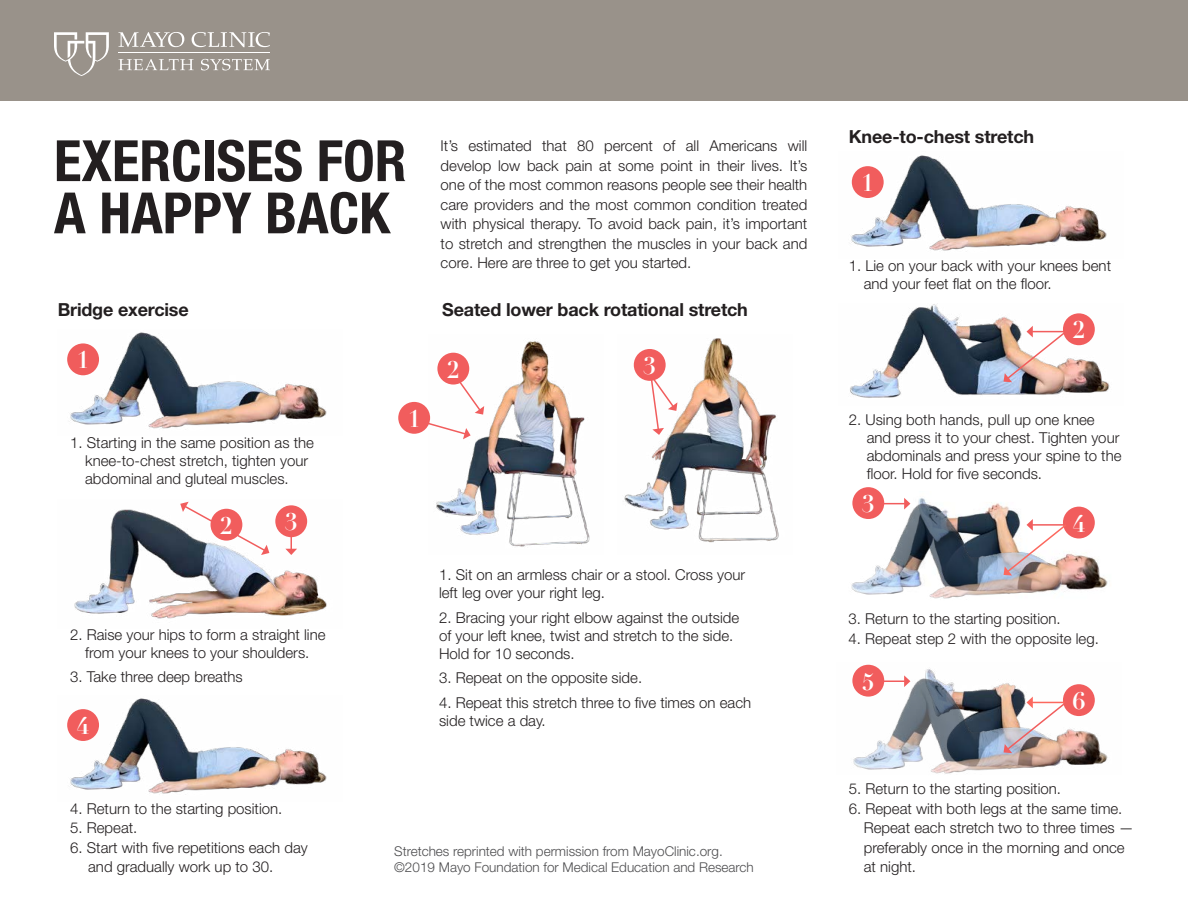
<style>
.page{position:relative;width:1188px;height:918px;background:#fff}
.page>*{position:absolute;margin:0;border:0;box-sizing:border-box;transform-origin:0 0}
.t1{font:700 condensed 57px/52.2px "Helvetica Neue LT Std";color:#231f20}
.t2{font:700 23.4px "Didot";color:#fff}
.t3{font:700 18px "Helvetica Neue LT Std";letter-spacing:-.01em;color:#231f20}
.t4{font:300 15px/18px "Helvetica Neue LT Std";color:#231f20}
.t5{font:300 13.5px/16.2px "Helvetica Neue LT Std";color:#4d4d4f}
</style>
<div class="page">
<div style="left:0;top:0;width:1188px;height:100px;background:#99928a"></div>
<svg style="left:54px;top:32px;width:55px;height:44px"></svg>
<svg style="left:192px;top:32px;width:78px;height:15px"></svg>
<svg style="left:118px;top:32px;width:66px;height:15px"></svg>
<svg style="left:118px;top:59px;width:76px;height:11px"></svg>
<svg style="left:201px;top:59px;width:69px;height:11px"></svg>
<hr style="left:118px;top:52px;width:152px;height:1px;background:#fff">
<img style="left:851px;top:155px;width:256px;height:96px">
<img style="left:850px;top:304px;width:260px;height:94px">
<div style="left:852px;top:166px;width:32px;height:32px;background:#f15d5d;border-radius:50%"></div>
<div style="left:1063px;top:313px;width:32px;height:32px;background:#f15d5d;border-radius:50%"></div>
<img style="left:1004px;top:326px;width:64px;height:56px">
<img style="left:851px;top:500px;width:257px;height:99px">
<div style="left:852px;top:487px;width:32px;height:32px;background:#f15d5d;border-radius:50%"></div>
<svg style="left:882px;top:498px;width:28px;height:12px"></svg>
<div style="left:1063px;top:507px;width:32px;height:31px;background:#f15d5d;border-radius:50%"></div>
<svg style="left:1004px;top:519px;width:64px;height:57px"></svg>
<img style="left:853px;top:675px;width:255px;height:99px">
<div style="left:852px;top:665px;width:32px;height:32px;background:#f15d5d;border-radius:50%"></div>
<hr style="left:878px;top:680px;width:27px;height:2px;background:#f15d5d">
<svg style="left:904px;top:675px;width:6px;height:12px"></svg>
<div style="left:1063px;top:684px;width:32px;height:32px;background:#f15d5d;border-radius:50%"></div>
<svg style="left:1004px;top:697px;width:64px;height:56px"></svg>
<img style="left:67px;top:698px;width:260px;height:96px">
<div style="left:67px;top:709px;width:32px;height:32px;background:#f15d5d;border-radius:50%"></div>
<img style="left:67px;top:332px;width:260px;height:97px">
<img style="left:74px;top:501px;width:253px;height:118px">
<svg style="left:180px;top:502px;width:89px;height:53px"></svg>
<div style="left:211px;top:509px;width:31px;height:32px;background:#f15d5d;border-radius:50%"></div>
<div style="left:275px;top:505px;width:32px;height:32px;background:#f15d5d;border-radius:50%"></div>
<svg style="left:285px;top:536px;width:12px;height:19px"></svg>
<img style="left:436px;top:341px;width:154px;height:206px">
<div style="left:437px;top:353px;width:32px;height:32px;background:#f15d5d;border-radius:50%"></div>
<svg style="left:401px;top:378px;width:83px;height:61px"></svg>
<div style="left:398px;top:402px;width:32px;height:32px;background:#f15d5d;border-radius:50%"></div>
<img style="left:624px;top:338px;width:155px;height:205px">
<svg style="left:649px;top:374px;width:28px;height:61px"></svg>
<div style="left:634px;top:349px;width:32px;height:32px;background:#f15d5d;border-radius:50%"></div>
<h1 class="t1" style="left:54px;top:134px;width:354px">EXERCISES FOR<br>A HAPPY BACK</h1>
<p class="t3" style="left:58px;top:299px;width:133px">Bridge exercise</p>
<h2 class="t2" style="left:77px;top:345px;width:15px">1</h2>
<p class="t4" style="left:85px;top:433px;width:230px;text-indent:-15px">1. Starting in the same position as the knee-to-chest stretch, tighten your abdominal and gluteal muscles.</p>
<h2 class="t2" style="left:220px;top:511px;width:15px">2</h2>
<h2 class="t2" style="left:285px;top:507px;width:15px">3</h2>
<p class="t4" style="left:70px;top:625px;width:257px;text-align:center">2. Raise your hips to form a straight line from your knees to your shoulders.</p>
<p class="t4" style="left:70px;top:668px;width:174px">3. Take three deep breaths</p>
<h2 class="t2" style="left:77px;top:711px;width:15px">4</h2>
<h2 class="t2" style="left:408px;top:404px;width:15px">1</h2>
<p class="t4" style="left:441px;top:136px;width:368px;line-height:19.5px;text-align:justify">It’s estimated that 80 percent of all Americans will develop low back pain at some point in their lives. It’s one of the most common reasons people see their health care providers and the most common condition treated with physical therapy. To avoid back pain, it’s important to stretch and strengthen the muscles in your back and core. Here are three to get you started.</p>
<p class="t3" style="left:442px;top:299px;width:307px">Seated lower back rotational stretch</p>
<h2 class="t2" style="left:447px;top:355px;width:15px">2</h2>
<h2 class="t2" style="left:643px;top:351px;width:15px">3</h2>
<p class="t4" style="left:439px;top:565px;width:308px">1. Sit on an armless chair or a stool. Cross your left leg over your right leg.</p>
<p class="t4" style="left:439px;top:608px;width:302px">2. Bracing your right elbow against the outside of your left knee, twist and stretch to the side.<br>Hold for 10 seconds.</p>
<p class="t4" style="left:439px;top:669px;width:205px">3. Repeat on the opposite side.</p>
<p class="t4" style="left:439px;top:693px;width:314px">4. Repeat this stretch three to five times on each side twice a day.</p>
<p class="t4" style="left:70px;top:799px;width:214px">4. Return to the starting position.</p>
<p class="t4" style="left:70px;top:818px;width:69px">5. Repeat.</p>
<p class="t4" style="left:88px;top:837px;width:221px;line-height:19.5px;text-indent:-18px">6. Start with five repetitions each day and gradually work up to 30.</p>
<p class="t5" style="left:394px;top:843px;width:361px">Stretches reprinted with permission from MayoClinic.org. ©2019 Mayo Foundation for Medical Education and Research</p>
<p class="t3" style="left:849px;top:125px;width:187px">Knee-to-chest stretch</p>
<h2 class="t2" style="left:861px;top:168px;width:15px">1</h2>
<p class="t4" style="left:864px;top:256px;width:249px;text-indent:-15px">1. Lie on your back with your knees bent and your feet flat on the floor.</p>
<h2 class="t2" style="left:1072px;top:315px;width:15px">2</h2>
<p class="t4" style="left:867px;top:410px;width:256px;text-indent:-18px">2. Using both hands, pull up one knee and press it to your chest. Tighten your abdominals and press your spine to the floor. Hold for five seconds.</p>
<h2 class="t2" style="left:862px;top:489px;width:15px">3</h2>
<h2 class="t2" style="left:1072px;top:509px;width:15px">4</h2>
<p class="t4" style="left:849px;top:610px;width:214px">3. Return to the starting position.</p>
<p class="t4" style="left:849px;top:629px;width:252px">4. Repeat step 2 with the opposite leg.</p>
<h2 class="t2" style="left:862px;top:667px;width:15px">5</h2>
<h2 class="t2" style="left:1072px;top:686px;width:15px">6</h2>
<p class="t4" style="left:849px;top:779px;width:214px">5. Return to the starting position.</p>
<p class="t4" style="left:864px;top:798px;width:272px;line-height:19.5px;text-indent:-15px">6. Repeat with both legs at the same time.<br>Repeat each stretch two to three times — preferably once in the morning and once at night.</p>
</div>
